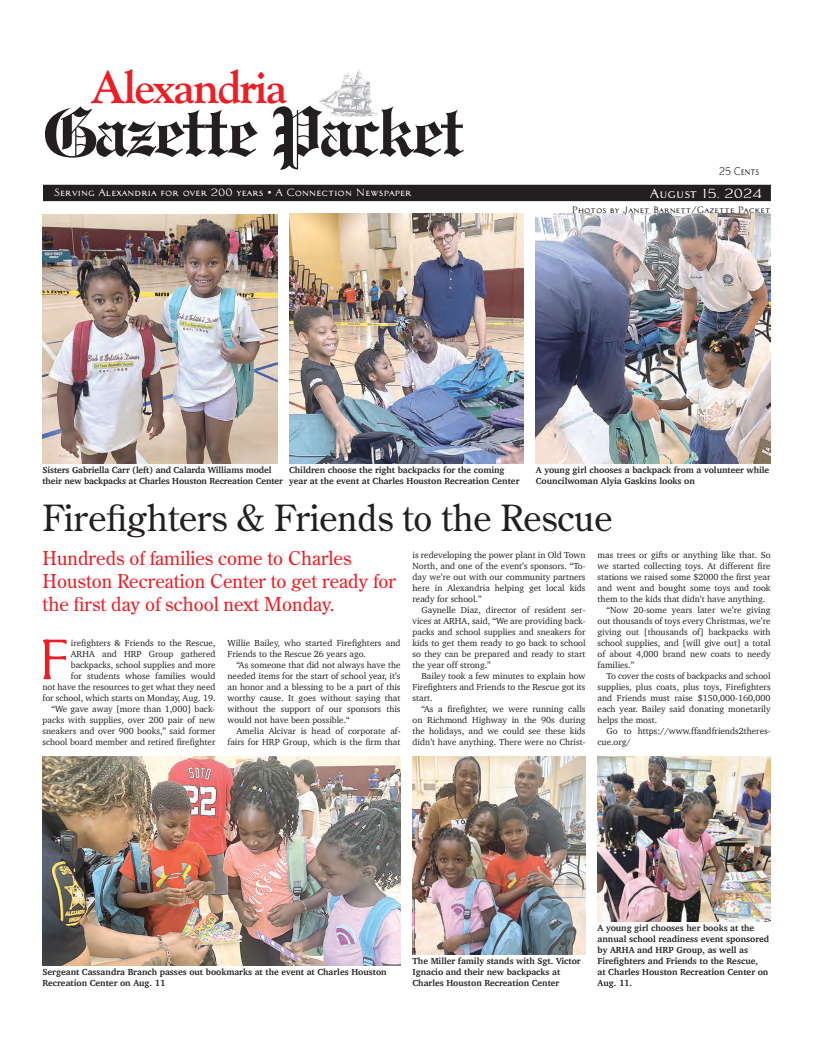
<style>
.page{position:relative;width:816px;height:1057px;background:#fff}
.page>*{position:absolute;margin:0;border:0;box-sizing:border-box;transform-origin:0 0}
.t1{font:700 69.8px "Engravers Old English BT";letter-spacing:-.045em;color:#231f20}
.t2{font:55.2px "Architect Bold V";color:#ee1d23}
.t3{font:700 45.6px "Goudy Old Style BT";letter-spacing:-.03em;color:#ee1d23}
.t4{font:36px "Century Old Style";color:#231f20}
.t5{font:19px/23px "Century Old Style";color:#ee1d23}
.t6{font:13px "Architect Bold V";color:#fff}
.t7{font:11px "Architect Bold V";color:#231f20;scale:.75 1}
.t8{font:10.2px "Architect Bold V";color:#fff}
.t9{font:10.2px "Architect Bold V";letter-spacing:.005em;color:#231f20;scale:.7 1}
.t10{font:9px/11px "Charter";color:#231f20;text-align:justify}
.t11{font:700 9px/11px "Charter";color:#231f20}
.t12{font:9px "Architect Bold V";color:#231f20}
</style>
<div class="page">
<div style="left:43px;top:185px;width:727px;height:15px;background:#231f20"></div>
<div style="left:43px;top:185px;width:728px;height:16px;border:1px solid #231f20"></div>
<img style="left:341px;top:70px;width:18px;height:15px">
<img style="left:42px;top:214px;width:235px;height:249px">
<img style="left:289px;top:214px;width:235px;height:249px">
<img style="left:536px;top:214px;width:234px;height:249px">
<img style="left:42px;top:756px;width:358px;height:209px">
<img style="left:412px;top:756px;width:173px;height:198px">
<img style="left:597px;top:756px;width:173px;height:165px">
<h3 class="t3" style="left:90px;top:59px;width:198px">Alexandria</h3>
<h1 class="t1" style="left:43px;top:89px;width:423px">Gazette Packet</h1>
<p class="t8" style="left:54px;top:187px;width:359px">Serving Alexandria for over 200 years • A Connection Newspaper</p>
<p class="t7" style="left:719px;top:165px;width:55px">25 Cents</p>
<p class="t9" style="left:721px;top:167px;width:52px">25 Cents</p>
<h3 class="t6" style="left:665px;top:186px;width:96px">April 2, 2020</h3>
<h3 class="t6" style="left:650px;top:186px;width:113px">August 15, 2024</h3>
<p class="t12" style="left:572px;top:205px;width:200px">Photos by Janet Barnett/Gazette Packet</p>
<p class="t11" style="left:42px;top:463px;width:242px">Sisters Gabriella Carr (left) and Calarda Williams model their new backpacks at Charles Houston Recreation Center</p>
<p class="t11" style="left:289px;top:463px;width:232px">Children choose the right backpacks for the coming year at the event at Charles Houston Recreation Center</p>
<p class="t11" style="left:536px;top:463px;width:235px">A young girl chooses a backpack from a volunteer while<br>Councilwoman Alyia Gaskins looks on</p>
<h3 class="t4" style="left:42px;top:495px;width:571px">Firefighters &amp; Friends to the Rescue</h3>
<p class="t10" style="left:597px;top:549px;width:174px">mas trees or gifts or anything like that. So</p>
<p class="t10" style="left:597px;top:560px;width:174px">we started collecting toys. At different fire</p>
<p class="t10" style="left:597px;top:571px;width:174px">stations we raised some $2000 the first year</p>
<p class="t10" style="left:597px;top:582px;width:174px">and went and bought some toys and took</p>
<p class="t10" style="left:597px;top:593px;width:169px">them to the kids that didn’t have anything.</p>
<p class="t10" style="left:606px;top:604px;width:165px">“Now 20-some years later we’re giving</p>
<p class="t10" style="left:597px;top:615px;width:174px">out thousands of toys every Christmas, we’re</p>
<p class="t10" style="left:597px;top:626px;width:174px">giving out [thousands of] backpacks with</p>
<p class="t10" style="left:597px;top:637px;width:174px">school supplies, and [will give out] a total</p>
<p class="t10" style="left:597px;top:648px;width:174px">of about 4,000 brand new coats to needy</p>
<p class="t10" style="left:597px;top:659px;width:38px">families.”</p>
<p class="t10" style="left:606px;top:670px;width:165px">To cover the costs of backpacks and school</p>
<p class="t10" style="left:597px;top:681px;width:174px">supplies, plus coats, plus toys, Firefighters</p>
<p class="t10" style="left:597px;top:692px;width:174px">and Friends must raise $150,000-160,000</p>
<p class="t10" style="left:597px;top:703px;width:174px">each year. Bailey said donating monetarily</p>
<p class="t10" style="left:597px;top:714px;width:61px">helps the most.</p>
<p class="t10" style="left:606px;top:725px;width:165px">Go to https://www.ffandfriends2theres-</p>
<p class="t10" style="left:597px;top:736px;width:35px">cue.org/</p>
<h3 class="t5" style="left:42px;top:545px;width:355px">Hundreds of families come to Charles<br>Houston Recreation Center to get ready for the first day of school next Monday.</h3>
<p class="t10" style="left:412px;top:549px;width:174px">is redeveloping the power plant in Old Town North, and one of the event’s sponsors. “To&shy;day we’re out with our community partners here in Alexandria helping get local kids ready for school.”</p>
<p class="t10" style="left:412px;top:604px;width:174px;text-indent:9px">Gaynelle Diaz, director of resident ser&shy;vices at ARHA, said, “We are providing back&shy;packs and school supplies and sneakers for kids to get them ready to go back to school so they can be prepared and ready to start the year off strong.”</p>
<p class="t10" style="left:412px;top:670px;width:174px;text-indent:9px">Bailey took a few minutes to explain how Firefighters and Friends to the Rescue got its start.</p>
<p class="t10" style="left:412px;top:703px;width:174px;text-indent:9px">“As a firefighter, we were running calls on Richmond Highway in the 90s during the holidays, and we could see these kids didn’t have anything. There were no Christ-</p>
<p class="t10" style="left:42px;top:637px;width:174px;text-align:right">irefighters &amp; Friends to the Rescue,<br>ARHA and HRP Group gathered backpacks, school supplies and more<br>for students whose families would<br>not have the resources to get what they need for school, which starts on Monday, Aug. 19. “We gave away [more than 1,000] back&shy;packs with supplies, over 200 pair of new sneakers and over 900 books,” said former school board member and retired firefighter</p>
<p class="t10" style="left:227px;top:637px;width:174px">Willie Bailey, who started Firefighters and<br>Friends to the Rescue 26 years ago.</p>
<h2 class="t2" style="left:36px;top:628px;width:37px">F</h2>
<p class="t10" style="left:227px;top:659px;width:174px;text-indent:9px">“As someone that did not always have the needed items for the start of school year, it’s an honor and a blessing to be a part of this worthy cause. It goes without saying that without the support of our sponsors this would not have been possible.“</p>
<p class="t10" style="left:227px;top:725px;width:174px;text-align:right">Amelia Alcivar is head of corporate af&shy;fairs for HRP Group, which is the firm that</p>
<p class="t11" style="left:42px;top:965px;width:346px">Sergeant Cassandra Branch passes out bookmarks at the event at Charles Houston<br>Recreation Center on Aug. 11</p>
<p class="t11" style="left:412px;top:954px;width:170px">The Miller family stands with Sgt. Victor<br>Ignacio and their new backpacks at<br>Charles Houston Recreation Center</p>
<p class="t11" style="left:597px;top:921px;width:173px">A young girl chooses her books at the annual school readiness event sponsored by ARHA and HRP Group, as well as<br>Firefighters and Friends to the Rescue,<br>at Charles Houston Recreation Center on<br>Aug. 11.</p>
</div>
